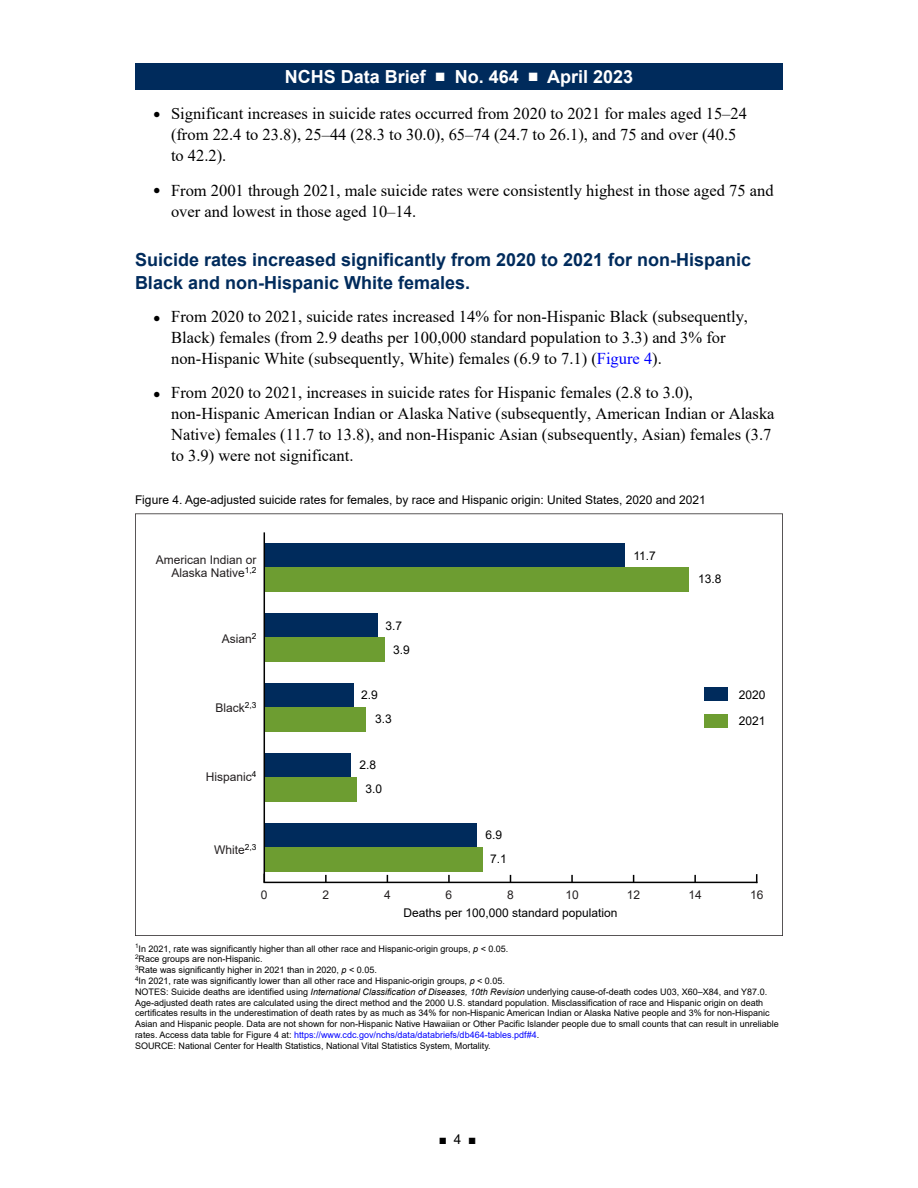
<style>
.page{position:relative;width:918px;height:1188px;background:#fff}
.page>*{position:absolute;margin:0;border:0;box-sizing:border-box;transform-origin:0 0}
.t1{font:700 18px/22.5px "Arial";color:#002b5c}
.t2{font:700 18px "Arial";color:#fff}
.t3{font:16.5px/21px "Times New Roman";color:#000}
.t4{font:16.5px/21px "Times New Roman";color:#000}
.t5{font:13.5px "Arial";color:#000}
.t6{font:12px/24.2px "Arial";color:#000;text-align:center}
.t7{font:12px/13.5px "Arial";color:#231f20;text-align:right}
.t8{font:9px/10.8px "Arial";color:#000}
.s1{font-size:12.3px}
.s2{font-style:inherit}
.s3{color:#00f}
.s4{font-style:italic}
</style>
<div class="page">
<div style="left:135px;top:63px;width:648px;height:27px;background:#002b5c"></div>
<svg style="left:135px;top:513px;width:648px;height:423px"></svg>
<div style="left:704px;top:688px;width:23px;height:13px;background:#002b5c"></div>
<div style="left:704px;top:714px;width:23px;height:13px;background:#6d9d31"></div>
<h1 class="t2" style="left:285px;top:64px;width:350px">NCHS Data Brief ■ No. 464 ■ April 2023</h1>
<p class="t4" style="left:171px;top:103px;width:578px;text-indent:-18px"><span class="s1">●</span> Significant increases in suicide rates occurred from 2020 to 2021 for males aged 15–24 (from 22.4 to 23.8), 25–44 (28.3 to 30.0), 65–74 (24.7 to 26.1), and 75 and over (40.5 to 42.2).</p>
<p class="t4" style="left:171px;top:179px;width:604px;text-indent:-18px"><span class="s1">●</span> From 2001 through 2021, male suicide rates were consistently highest in those aged 75 and over and lowest in those aged 10–14.</p>
<h2 class="t1" style="left:135px;top:249px;width:618px">Suicide rates increased significantly from 2020 to 2021 for non-Hispanic<br>Black and non-Hispanic White females.</h2>
<p class="t3" style="left:171px;top:305px;width:578px;text-indent:-18px"><span class="s1">●</span> <span class="s2">From</span> 2020 to 2021, suicide rates increased 14% for non-Hispanic Black (subsequently,<br>Black) females (from 2.9 deaths per 100,000 standard population to 3.3) and 3% for non-Hispanic White (subsequently, White) females (6.9 to 7.1) <span class="s2">(</span><span class="s3">Figure 4</span><span class="s2">).</span></p>
<p class="t3" style="left:171px;top:382px;width:605px;text-indent:-18px"><span class="s1">●</span> <span class="s2">From</span> 2020 to 2021, increases in suicide rates for Hispanic females (2.8 to 3.0), non-Hispanic American Indian or Alaska Native (subsequently, American Indian or Alaska Native) females (11.7 to 13.8), and non-Hispanic Asian (subsequently, Asian) females (3.7 to 3.9) were not significant.</p>
<p class="t6" style="left:135px;top:488px;width:572px">Figure 4. Age-adjusted suicide rates for females, by race and Hispanic origin: United States, 2020 and 2021</p>
<p class="t7" style="left:156px;top:553px;width:102px">American Indian or<br>Alaska Native<sup>1,2</sup></p>
<p class="t7" style="left:222px;top:632px;width:36px">Asian<sup>2</sup></p>
<p class="t7" style="left:216px;top:701px;width:43px">Black<sup>2,3</sup></p>
<p class="t7" style="left:206px;top:770px;width:52px">Hispanic<sup>4</sup></p>
<p class="t7" style="left:214px;top:843px;width:44px">White<sup>2,3</sup></p>
<p class="t6" style="left:386px;top:613px;width:18px">3.7</p>
<p class="t6" style="left:361px;top:683px;width:18px">2.9</p>
<p class="t6" style="left:393px;top:637px;width:18px">3.9</p>
<p class="t6" style="left:375px;top:707px;width:18px">3.3</p>
<p class="t6" style="left:359px;top:753px;width:18px">2.8</p>
<p class="t6" style="left:366px;top:776px;width:18px">3.0</p>
<p class="t6" style="left:486px;top:822px;width:23px">6.9<br>7.1</p>
<p class="t6" style="left:633px;top:543px;width:24px">11.7</p>
<p class="t6" style="left:698px;top:566px;width:25px">13.8</p>
<p class="t6" style="left:739px;top:682px;width:28px;line-height:26.1px;text-align:left">2020<br>2021</p>
<p class="t7" style="left:261px;top:888px;width:8px">0</p>
<p class="t7" style="left:322px;top:888px;width:8px">2</p>
<p class="t7" style="left:384px;top:888px;width:8px">4</p>
<p class="t7" style="left:446px;top:888px;width:8px">6</p>
<p class="t7" style="left:507px;top:888px;width:8px">8</p>
<p class="t7" style="left:565px;top:888px;width:15px">10</p>
<p class="t7" style="left:627px;top:888px;width:15px">12</p>
<p class="t7" style="left:688px;top:888px;width:15px">14</p>
<p class="t7" style="left:750px;top:888px;width:15px">16</p>
<p class="t6" style="left:403px;top:901px;width:216px">Deaths per 100,000 standard population</p>
<p class="t8" style="left:135px;top:943px;width:645px"><sup>1</sup>In 2021, rate was significantly higher than all other race and Hispanic-origin groups, <span class="s4">p</span> &lt; 0.05.<br><sup>2</sup>Race groups are non-Hispanic.<br><sup>3</sup>Rate was significantly higher in 2021 than in 2020, <span class="s4">p</span> &lt; 0.05.<br><sup>4</sup>In 2021, rate was significantly lower than all other race and Hispanic-origin groups, <span class="s4">p</span> &lt; 0.05.<br>NOTES: Suicide deaths are identified using <span class="s4">International Classification of Diseases, 10th Revision</span> underlying cause-of-death codes U03, X60–X84, and Y87.0.<br>Age-adjusted death rates are calculated using the direct method and the 2000 U.S. standard population. Misclassification of race and Hispanic origin on death certificates results in the underestimation of death rates by as much as 34% for non-Hispanic American Indian or Alaska Native people and 3% for non-Hispanic Asian and Hispanic people. Data are not shown for non-Hispanic Native Hawaiian or Other Pacific Islander people due to small counts that can result in unreliable rates. Access data table for Figure 4 at: <span class="s3">https://www.cdc.gov/nchs/data/databriefs/db464-tables.pdf#4</span>.<br>SOURCE: National Center for Health Statistics, National Vital Statistics System, Mortality.</p>
<h3 class="t5" style="left:439px;top:1130px;width:39px">■ 4 ■</h3>
</div>
